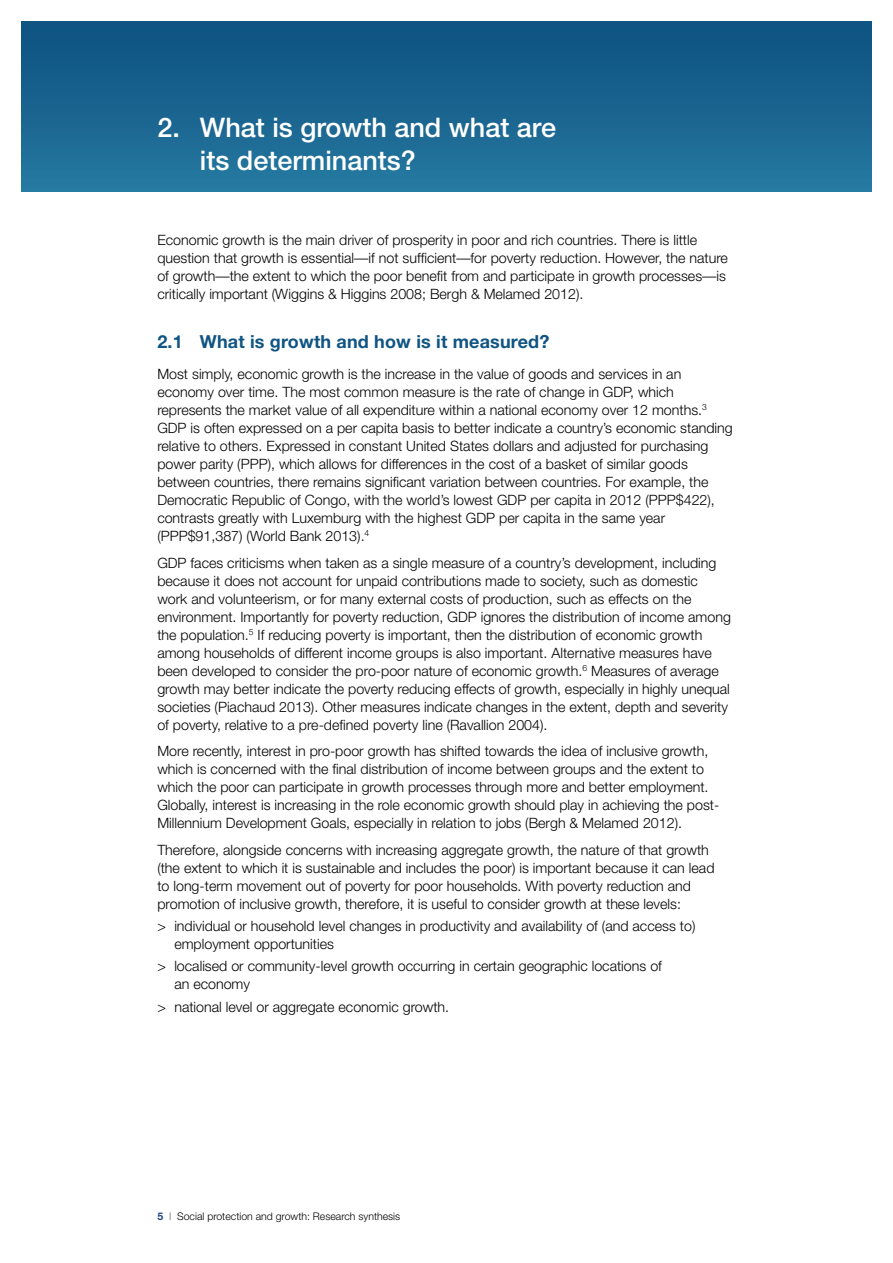
<style>
.page{position:relative;width:893px;height:1263px;background:#fff}
.page>*{position:absolute;margin:0;border:0;box-sizing:border-box;transform-origin:0 0}
.t1{font:500 27px/33px "Helvetica Neue";color:#fff}
.t2{font:700 18px "Helvetica Neue";letter-spacing:.01em;color:#0f5483}
.body{font:300 14.25px/18px "Helvetica Neue";color:#000}
.t3{font:300 10.5px "Helvetica Neue";color:#000}
.s1{font-weight:700;color:#1d457e}
.s2{font-weight:100}
</style>
<div class="page">
<div style="left:21px;top:21px;width:851px;height:170px;background:linear-gradient(to bottom,#0d5080,#25789f)"></div>
<p class="t1" style="left:200px;top:111px;width:358px;text-indent:-43px">2. What is growth and what are its determinants?</p>
<p class="body" style="left:157px;top:231px;width:572px">Economic growth is the main driver of prosperity in poor and rich countries. There is little question that growth is essential—if not sufficient—for poverty reduction. However, the nature of growth—the extent to which the poor benefit from and participate in growth processes—is critically important (Wiggins &amp; Higgins 2008; Bergh &amp; Melamed 2012).</p>
<p class="t2" style="left:157px;top:331px;width:394px">2.1 What is growth and how is it measured?</p>
<p class="body" style="left:157px;top:365px;width:577px">Most simply, economic growth is the increase in the value of goods and services in an economy over time. The most common measure is the rate of change in GDP, which represents the market value of all expenditure within a national economy over 12 months.<sup>3<br></sup>GDP is often expressed on a per capita basis to better indicate a country’s economic standing relative to others. Expressed in constant United States dollars and adjusted for purchasing power parity (PPP), which allows for differences in the cost of a basket of similar goods between countries, there remains significant variation between countries. For example, the Democratic Republic of Congo, with the world’s lowest GDP per capita in 2012 (PPP$422), contrasts greatly with Luxemburg with the highest GDP per capita in the same year (PPP$91,387) (World Bank 2013).<sup>4</sup></p>
<p class="body" style="left:157px;top:553px;width:575px">GDP faces criticisms when taken as a single measure of a country’s development, including because it does not account for unpaid contributions made to society, such as domestic work and volunteerism, or for many external costs of production, such as effects on the environment. Importantly for poverty reduction, GDP ignores the distribution of income among the population.<sup>5</sup> If reducing poverty is important, then the distribution of economic growth among households of different income groups is also important. Alternative measures have been developed to consider the pro-poor nature of economic growth.<sup>6</sup> Measures of average growth may better indicate the poverty reducing effects of growth, especially in highly unequal societies (Piachaud 2013). Other measures indicate changes in the extent, depth and severity of poverty, relative to a pre-defined poverty line (Ravallion 2004).</p>
<p class="body" style="left:157px;top:742px;width:563px">More recently, interest in pro-poor growth has shifted towards the idea of inclusive growth, which is concerned with the final distribution of income between groups and the extent to which the poor can participate in growth processes through more and better employment.<br>Globally, interest is increasing in the role economic growth should play in achieving the post-Millennium Development Goals, especially in relation to jobs (Bergh &amp; Melamed 2012).</p>
<p class="body" style="left:157px;top:840px;width:559px">Therefore, alongside concerns with increasing aggregate growth, the nature of that growth (the extent to which it is sustainable and includes the poor) is important because it can lead to long-term movement out of poverty for poor households. With poverty reduction and promotion of inclusive growth, therefore, it is useful to consider growth at these levels:</p>
<p class="body" style="left:174px;top:916px;width:523px;text-indent:-17px">&gt; individual or household level changes in productivity and availability of (and access to) employment opportunities</p>
<p class="body" style="left:174px;top:957px;width:489px;text-indent:-17px">&gt; localised or community-level growth occurring in certain geographic locations of an economy</p>
<p class="body" style="left:157px;top:997px;width:293px">&gt; national level or aggregate economic growth.</p>
<p class="t3" style="left:157px;top:1210px;width:244px"><span class="s1">5</span> <span class="s2">|</span> Social protection and growth: Research synthesis</p>
</div>
